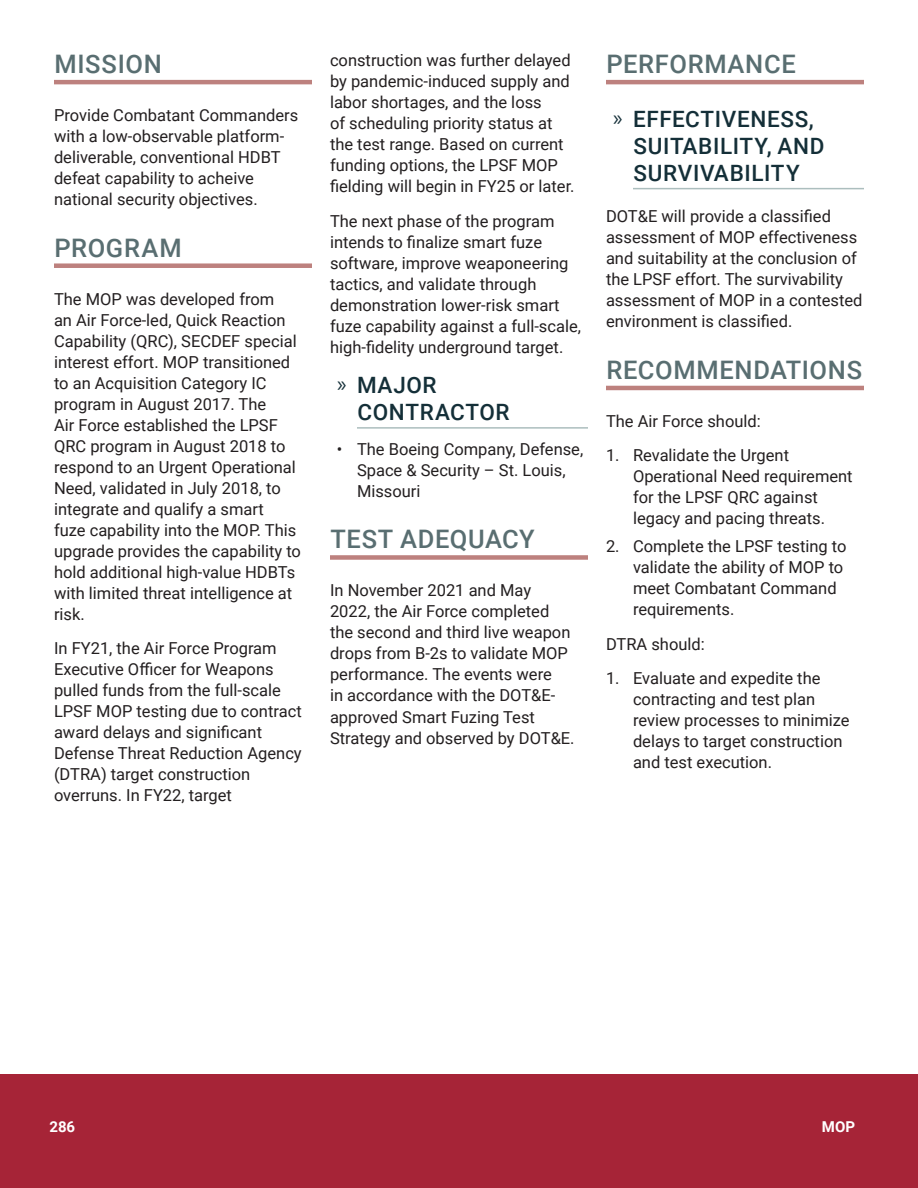
<style>
.page{position:relative;width:918px;height:1188px;background:#fff}
.page>*{position:absolute;margin:0;border:0;box-sizing:border-box;transform-origin:0 0}
.t1{font:500 25.5px "Roboto";letter-spacing:.03em;color:#596e71}
.t2{font:500 22.5px/27px "Roboto";letter-spacing:.025em;color:#142f38}
.Body_K{font:16.5px/21px "Roboto";color:#231f20}
.t3{font:700 15px "Roboto";color:#fff}
.s1{font-family:"Myriad Pro";font-weight:400}
</style>
<div class="page">
<div style="left:0;top:1075px;width:918px;height:113px;background:#a62437"></div>
<hr style="left:54px;top:80px;width:258px;height:4px;background:#bd817e">
<div style="left:54px;top:263px;width:258px;height:5px;background:#bd817e"></div>
<hr style="left:357px;top:427px;width:231px;height:2px;background:#acbebe">
<div style="left:330px;top:555px;width:258px;height:5px;background:#bd817e"></div>
<hr style="left:606px;top:80px;width:258px;height:4px;background:#bd817e">
<hr style="left:633px;top:188px;width:231px;height:1px;background:#acbebe">
<hr style="left:606px;top:386px;width:258px;height:4px;background:#bd817e">
<h1 class="t1" style="left:54px;top:46px;width:109px">MISSION</h1>
<p class="Body_K" style="left:54px;top:104px;width:246px">Provide Combatant Commanders with a low-observable platform&shy;deliverable, conventional HDBT defeat capability to acheive national security objectives.</p>
<h1 class="t1" style="left:54px;top:230px;width:129px">PROGRAM</h1>
<p class="Body_K" style="left:54px;top:288px;width:248px">The MOP was developed from<br>an Air Force-led, Quick Reaction<br>Capability (QRC), SECDEF special interest effort. MOP transitioned to an Acquisition Category IC program in August 2017. The<br>Air Force established the LPSF<br>QRC program in August 2018 to respond to an Urgent Operational<br>Need, validated in July 2018, to integrate and qualify a smart<br>fuze capability into the MOP. This upgrade provides the capability to hold additional high-value HDBTs with limited threat intelligence at risk.</p>
<p class="Body_K" style="left:54px;top:637px;width:249px">In FY21, the Air Force Program<br>Executive Officer for Weapons pulled funds from the full-scale<br>LPSF MOP testing due to contract award delays and significant<br>Defense Threat Reduction Agency (DTRA) target construction overruns. In FY22, target</p>
<p class="Body_K" style="left:330px;top:49px;width:246px">construction was further delayed by pandemic-induced supply and labor shortages, and the loss<br>of scheduling priority status at the test range. Based on current funding options, the LPSF MOP fielding will begin in FY25 or later.</p>
<p class="Body_K" style="left:330px;top:210px;width:253px">The next phase of the program intends to finalize smart fuze software, improve weaponeering tactics, and validate through demonstration lower-risk smart fuze capability against a full-scale, high-fidelity underground target.</p>
<p class="t2" style="left:357px;top:371px;width:154px;text-indent:-20px"><span class="s1">»</span> MAJOR<br>CONTRACTOR</p>
<p class="Body_K" style="left:357px;top:438px;width:228px;text-indent:-20px">• The Boeing Company, Defense,<br>Space &amp; Security – St. Louis,<br>Missouri</p>
<h1 class="t1" style="left:330px;top:522px;width:206px">TEST ADEQUACY</h1>
<p class="Body_K" style="left:330px;top:579px;width:246px">In November 2021 and May<br>2022, the Air Force completed the second and third live weapon drops from B-2s to validate MOP performance. The events were<br>in accordance with the DOT&amp;E&shy;approved Smart Fuzing Test<br>Strategy and observed by DOT&amp;E.</p>
<h1 class="t1" style="left:606px;top:46px;width:191px">PERFORMANCE</h1>
<p class="t2" style="left:633px;top:105px;width:193px;text-indent:-20px"><span class="s1">»</span> EFFECTIVENESS,<br>SUITABILITY, AND<br>SURVIVABILITY</p>
<p class="Body_K" style="left:606px;top:205px;width:258px">DOT&amp;E will provide a classified assessment of MOP effectiveness and suitability at the conclusion of the LPSF effort. The survivability assessment of MOP in a contested environment is classified.</p>
<h1 class="t1" style="left:606px;top:352px;width:257px">RECOMMENDATIONS</h1>
<p class="Body_K" style="left:606px;top:410px;width:156px">The Air Force should:</p>
<p class="Body_K" style="left:633px;top:444px;width:221px;text-indent:-27px">1. Revalidate the Urgent<br>Operational Need requirement for the LPSF QRC against legacy and pacing threats.</p>
<p class="Body_K" style="left:633px;top:535px;width:215px;text-indent:-27px">2. Complete the LPSF testing to validate the ability of MOP to meet Combatant Command requirements.</p>
<p class="Body_K" style="left:606px;top:633px;width:100px">DTRA should:</p>
<p class="Body_K" style="left:633px;top:667px;width:218px;text-indent:-27px">1. Evaluate and expedite the contracting and test plan review processes to minimize delays to target construction and test execution.</p>
<p class="t3" style="left:49px;top:1116px;width:27px">286</p>
<p class="t3" style="left:822px;top:1116px;width:35px">MOP</p>
</div>
